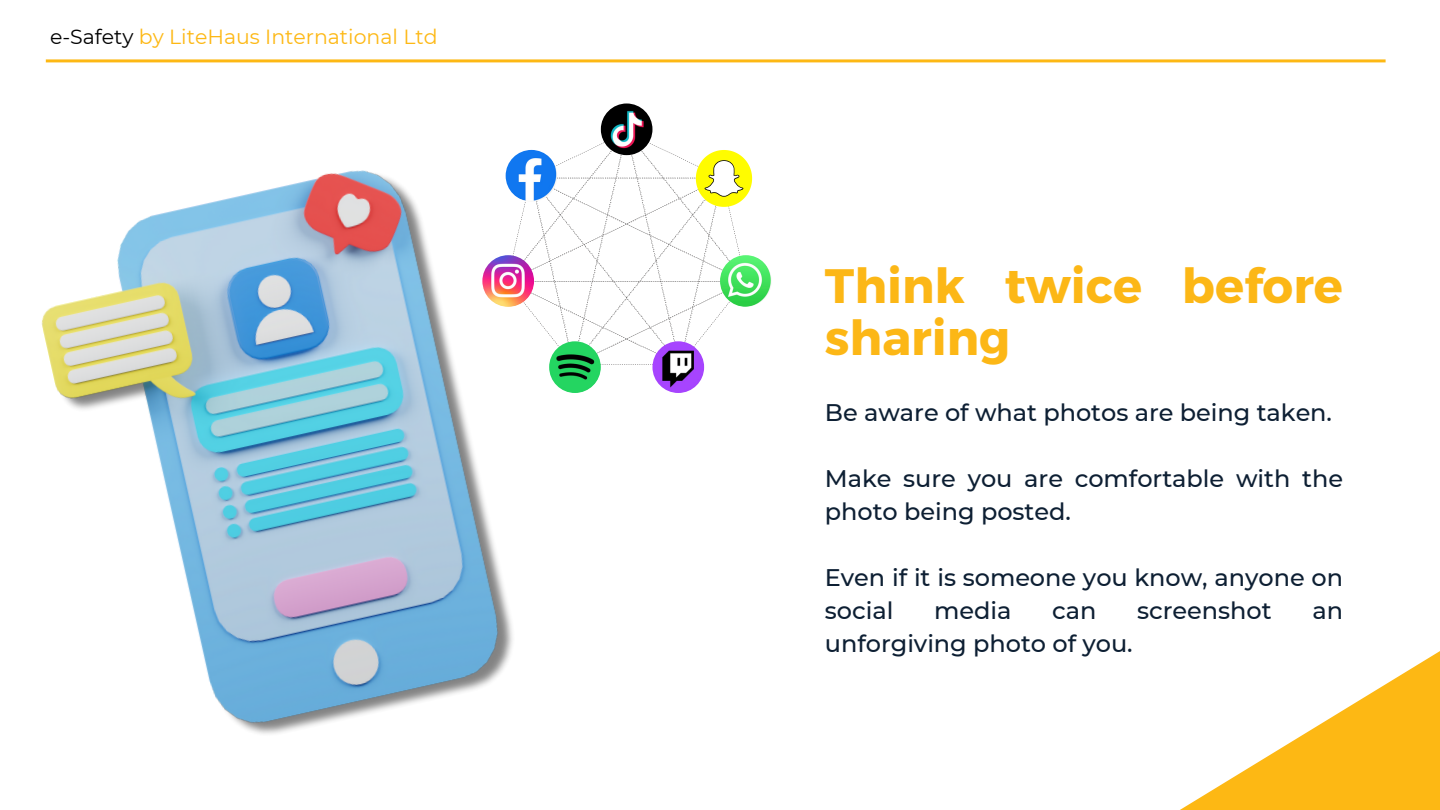
<style>
.page{position:relative;width:1440px;height:810px;background:#fff}
.page>*{position:absolute;margin:0;border:0;box-sizing:border-box;transform-origin:0 0}
.t1{font:700 48.2px/52.5px "Montserrat";color:#fcb716}
.t2{font:500 24px/33px "Montserrat";color:#0d1f33}
.t3{font:20.5px "Montserrat";color:#fdb814}
.s1{color:#000}
</style>
<div class="page">
<hr style="left:46px;top:59px;width:1340px;height:3px;background:#fdb814">
<img style="left:41px;top:167px;width:472px;height:567px">
<svg style="left:507px;top:132px;width:245px;height:233px"></svg>
<img style="left:601px;top:103px;width:51px;height:52px;border-radius:50%">
<img style="left:482px;top:255px;width:52px;height:52px;border-radius:50%">
<img style="left:720px;top:255px;width:52px;height:52px;border-radius:50%">
<img style="left:652px;top:341px;width:52px;height:52px;border-radius:50%">
<svg style="left:1180px;top:651px;width:260px;height:159px"></svg>
<img style="left:506px;top:150px;width:51px;height:52px;border-radius:50%">
<img style="left:549px;top:341px;width:52px;height:52px;border-radius:50%">
<p class="t3" style="left:50px;top:25px;width:389px"><span class="s1">e-Safety</span> by LiteHaus International Ltd</p>
<p class="t1" style="left:825px;top:257px;width:520px">Think twice before sharing</p>
<p class="t2" style="left:825px;top:396px;width:509px">Be aware of what photos are being taken.</p>
<p class="t2" style="left:825px;top:462px;width:520px">Make sure you are comfortable with the photo being posted.</p>
<p class="t2" style="left:825px;top:561px;width:520px">Even if it is someone you know, anyone on social</p>
<p class="t2" style="left:934px;top:594px;width:79px">media</p>
<p class="t2" style="left:1052px;top:594px;width:46px">can</p>
<p class="t2" style="left:1137px;top:594px;width:136px">screenshot</p>
<p class="t2" style="left:1312px;top:594px;width:32px">an</p>
<p class="t2" style="left:825px;top:627px;width:309px">unforgiving photo of you.</p>
</div>
